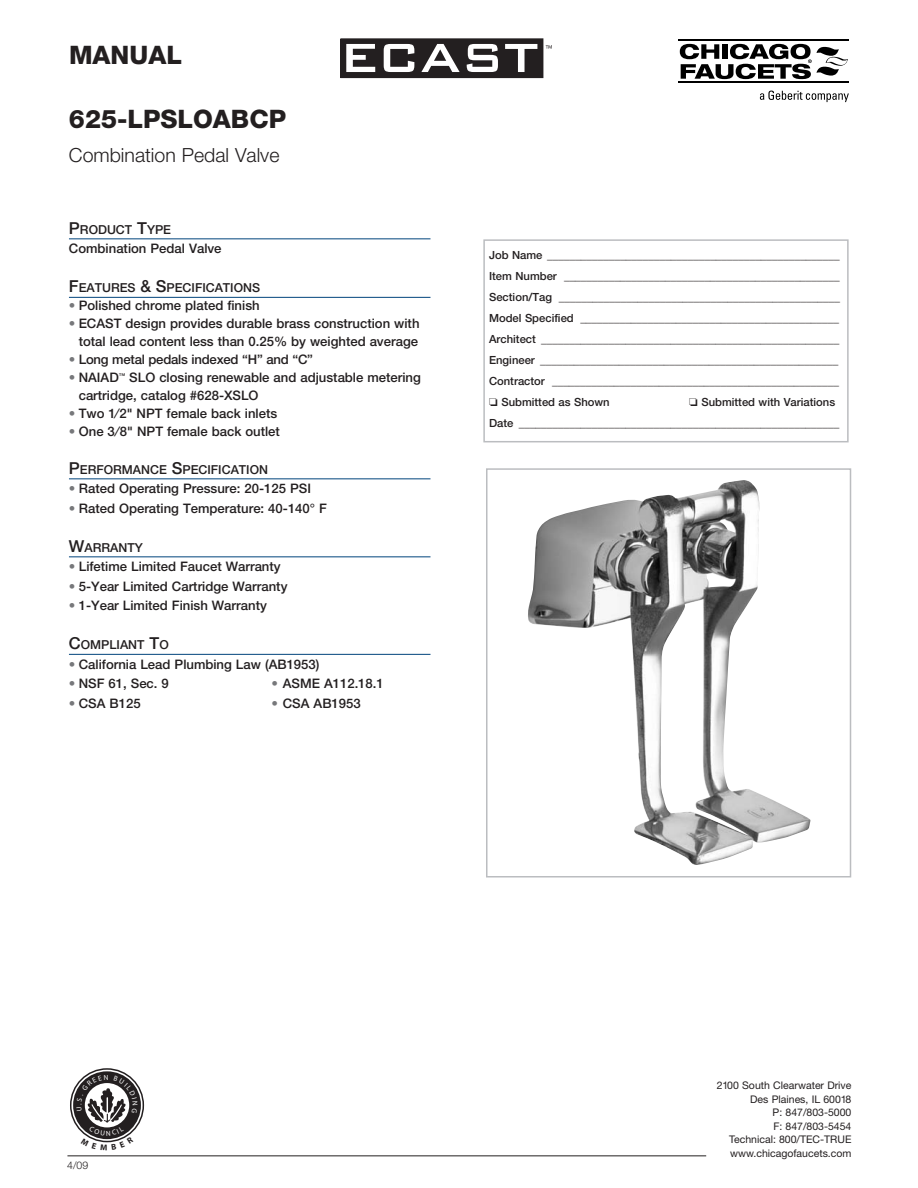
<style>
.page{position:relative;width:918px;height:1188px;background:#fff}
.page>*{position:absolute;margin:0;border:0;box-sizing:border-box;transform-origin:0 0}
.t1{font:800 25.5px "Helvetica Neue LT Com";color:#231f20}
.t2{font:300 19.5px "Helvetica Neue LT Com";color:#231f20}
.t3{font:500 13.2px/18px "Helvetica Neue LT Com";color:#231f20;text-align:right}
.t4{font:500 12.3px "Helvetica Neue LT Com";color:#231f20}
.t5{font:500 11.25px/21px "Helvetica Neue LT Com";color:#231f20}
.t6{font:10.5px/13.5px "Helvetica Neue";color:#231f20;text-align:right}
.t7{font:300 10.5px "Helvetica Neue LT Com";color:#231f20}
.s1{font-size:16.5px}
.s2{color:#77787b}
</style>
<div class="page">
<hr style="left:69px;top:238px;width:362px;height:1px;background:#00447c">
<hr style="left:69px;top:297px;width:362px;height:1px;background:#00447c">
<hr style="left:69px;top:478px;width:362px;height:1px;background:#00447c">
<hr style="left:69px;top:556px;width:362px;height:1px;background:#00447c">
<hr style="left:69px;top:654px;width:362px;height:1px;background:#00447c">
<svg style="left:71px;top:1069px;width:72px;height:73px"></svg>
<div style="left:70px;top:1068px;width:74px;height:74px;border:2px solid #231f20;border-radius:50%"></div>
<svg style="left:73px;top:1071px;width:68px;height:68px"></svg>
<hr style="left:67px;top:1155px;width:639px;height:1px;background:#231f20">
<div style="left:483px;top:239px;width:366px;height:203px;border:2px solid #bbbdc0"></div>
<hr style="left:678px;top:82px;width:171px;height:1px;background:#000">
<hr style="left:678px;top:39px;width:171px;height:1px;background:#000">
<svg style="left:680px;top:44px;width:168px;height:35px"></svg>
<svg style="left:760px;top:91px;width:89px;height:11px"></svg>
<div style="left:486px;top:468px;width:365px;height:410px;border:2px solid #bbbdc0"></div>
<img style="left:528px;top:480px;width:283px;height:385px">
<div style="left:341px;top:39px;width:202px;height:39px;background:#231f20"></div>
<div style="left:340px;top:38px;width:203px;height:40px;border:1px solid #231f20"></div>
<svg style="left:346px;top:44px;width:29px;height:28px"></svg>
<svg style="left:384px;top:44px;width:30px;height:28px"></svg>
<svg style="left:421px;top:44px;width:39px;height:28px"></svg>
<svg style="left:467px;top:44px;width:31px;height:28px"></svg>
<svg style="left:505px;top:44px;width:32px;height:28px"></svg>
<svg style="left:546px;top:45px;width:6px;height:4px"></svg>
<svg style="left:77px;top:1075px;width:61px;height:68px"></svg>
<h1 class="t1" style="left:69px;top:46px;width:114px">MANUAL</h1>
<h1 class="t1" style="left:69px;top:110px;width:219px">625-LPSLOABCP</h1>
<h2 class="t2" style="left:69px;top:148px;width:212px">Combination Pedal Valve</h2>
<p class="t4" style="left:69px;top:225px;width:104px"><span class="s1">P</span>RODUCT <span class="s1">T</span>YPE</p>
<p class="t3" style="left:69px;top:241px;width:154px">Combination Pedal Valve</p>
<p class="t4" style="left:69px;top:283px;width:193px"><span class="s1">F</span>EATURES <span class="s1">&amp; S</span>PECIFICATIONS</p>
<p class="t3" style="left:69px;top:298px;width:192px"><span class="s2">•</span> Polished chrome plated finish</p>
<p class="t3" style="left:69px;top:316px;width:352px"><span class="s2">•</span> ECAST design provides durable brass construction with total lead content less than 0.25% by weighted average</p>
<p class="t3" style="left:69px;top:352px;width:246px"><span class="s2">•</span> Long metal pedals indexed “H” and “C”</p>
<p class="t3" style="left:79px;top:370px;width:344px;text-align:left;text-indent:-10px"><span class="s2">•</span> NAIAD<sup>™</sup> SLO closing renewable and adjustable metering cartridge, catalog #628-XSLO</p>
<p class="t3" style="left:69px;top:406px;width:210px"><span class="s2">•</span> Two 1⁄2" NPT female back inlets</p>
<p class="t3" style="left:69px;top:424px;width:212px"><span class="s2">•</span> One 3⁄8" NPT female back outlet</p>
<p class="t4" style="left:69px;top:465px;width:201px"><span class="s1">P</span>ERFORMANCE <span class="s1">S</span>PECIFICATION</p>
<p class="t3" style="left:69px;top:481px;width:244px"><span class="s2">•</span> Rated Operating Pressure: 20-125 PSI</p>
<p class="t3" style="left:69px;top:500px;width:259px"><span class="s2">•</span> Rated Operating Temperature: 40-140° F</p>
<p class="t4" style="left:69px;top:543px;width:75px"><span class="s1">W</span>ARRANTY</p>
<p class="t3" style="left:69px;top:559px;width:213px"><span class="s2">•</span> Lifetime Limited Faucet Warranty</p>
<p class="t3" style="left:69px;top:578px;width:220px"><span class="s2">•</span> 5-Year Limited Cartridge Warranty</p>
<p class="t3" style="left:69px;top:598px;width:199px"><span class="s2">•</span> 1-Year Limited Finish Warranty</p>
<p class="t4" style="left:69px;top:640px;width:101px"><span class="s1">C</span>OMPLIANT <span class="s1">T</span>O</p>
<p class="t3" style="left:69px;top:656px;width:252px"><span class="s2">•</span> California Lead Plumbing Law (AB1953)</p>
<p class="t3" style="left:69px;top:676px;width:101px"><span class="s2">•</span> NSF 61, Sec. 9</p>
<p class="t3" style="left:271px;top:676px;width:114px"><span class="s2">•</span> ASME A112.18.1</p>
<p class="t3" style="left:69px;top:695px;width:73px"><span class="s2">•</span> CSA B125</p>
<p class="t3" style="left:271px;top:695px;width:91px"><span class="s2">•</span> CSA AB1953</p>
<p class="t5" style="left:489px;top:246px;width:353px">Job Name ____________________________________________________ Item Number _________________________________________________ Section/Tag __________________________________________________ Model Specified ______________________________________________ Architect _____________________________________________________ Engineer _____________________________________________________ Contractor ___________________________________________________ ❏ Submitted as Shown</p>
<p class="t5" style="left:489px;top:393px;width:352px;text-indent:200px">❏ Submitted with Variations<br>Date _________________________________________________________</p>
<p class="t7" style="left:67px;top:1161px;width:23px">4/09</p>
<p class="t6" style="left:717px;top:1080px;width:136px">2100 South Clearwater Drive<br>Des Plaines, IL 60018<br>P: 847/803-5000<br>F: 847/803-5454<br>Technical: 800/TEC-TRUE www.chicagofaucets.com</p>
</div>
